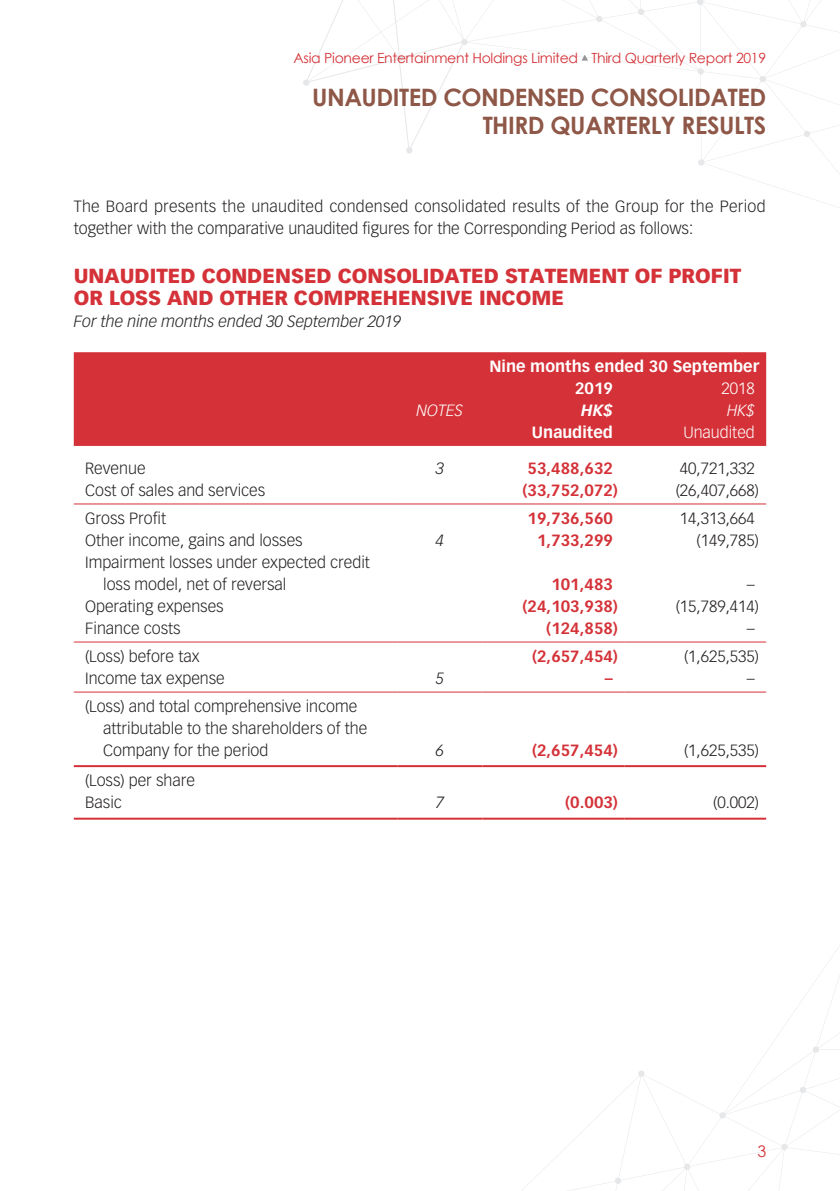
<style>
.page{position:relative;width:840px;height:1191px;background:#fff}
.page>*{position:absolute;margin:0;border:0;box-sizing:border-box;transform-origin:0 0}
.t1{font:700 24px/28px "Century Gothic";letter-spacing:-.02em;color:#8e5747;text-align:right}
.t2{font:900 20px/22px "Vectora LT Std";color:#d43238}
.t3{font:300 16px/22px "Vectora LT Std";color:#231f20}
.t4{font:700 16px "Vectora LT Std";color:#d43238}
.t5{font:italic 300 16px "Vectora LT Std";color:#231f20}
.t6{font:700 16px/22px "Vectora LT Std";color:#fff}
.t7{font:300 16px "Vectora LT Std";color:#fff}
.t8{font:italic 300 16px "Vectora LT Std";color:#fff}
.t9{font:italic 700 16px "Vectora LT Std";color:#fff}
.t10{font:16px "Century Gothic";color:#d43238}
.t11{font:14px "Century Gothic";letter-spacing:-.02em;color:#d43238}
</style>
<div class="page">
<svg style="left:521px;top:947px;width:318px;height:244px"></svg>
<div style="left:303px;top:79px;width:6px;height:7px;background:#e6e7e9;border-radius:50%"></div>
<svg style="left:305px;top:0;width:534px;height:208px"></svg>
<div style="left:74px;top:352px;width:691px;height:94px;background:#d43238"></div>
<hr style="left:74px;top:503px;width:323px;height:1px;background:#d43238">
<hr style="left:397px;top:503px;width:85px;height:1px;background:#d43238">
<hr style="left:482px;top:503px;width:142px;height:1px;background:#d43238">
<hr style="left:624px;top:503px;width:141px;height:1px;background:#d43238">
<hr style="left:74px;top:641px;width:323px;height:1px;background:#d43238">
<hr style="left:397px;top:641px;width:85px;height:1px;background:#d43238">
<hr style="left:482px;top:641px;width:142px;height:1px;background:#d43238">
<hr style="left:624px;top:641px;width:141px;height:1px;background:#d43238">
<hr style="left:74px;top:691px;width:323px;height:1px;background:#d43238">
<hr style="left:397px;top:691px;width:85px;height:1px;background:#d43238">
<hr style="left:482px;top:691px;width:142px;height:1px;background:#d43238">
<hr style="left:624px;top:691px;width:141px;height:1px;background:#d43238">
<hr style="left:74px;top:765px;width:323px;height:2px;background:#d43238">
<hr style="left:397px;top:765px;width:85px;height:2px;background:#d43238">
<hr style="left:482px;top:765px;width:142px;height:2px;background:#d43238">
<hr style="left:624px;top:765px;width:141px;height:2px;background:#d43238">
<hr style="left:74px;top:817px;width:323px;height:2px;background:#d43238">
<hr style="left:397px;top:817px;width:85px;height:2px;background:#d43238">
<hr style="left:482px;top:817px;width:142px;height:2px;background:#d43238">
<hr style="left:624px;top:817px;width:141px;height:2px;background:#d43238">
<p class="t11" style="left:293px;top:48px;width:474px">Asia Pioneer Entertainment Holdings Limited Third Quarterly Report 2019</p>
<h1 class="t1" style="left:312px;top:82px;width:455px">UNAUDITED CONDENSED CONSOLIDATED<br>THIRD QUARTERLY RESULTS</h1>
<p class="t3" style="left:74px;top:195px;width:693px">The Board presents the unaudited condensed consolidated results of the Group for the Period together with the comparative unaudited figures for the Corresponding Period as follows:</p>
<p class="t2" style="left:74px;top:265px;width:668px">UNAUDITED CONDENSED CONSOLIDATED STATEMENT OF PROFIT<br>OR LOSS AND OTHER COMPREHENSIVE INCOME</p>
<p class="t5" style="left:74px;top:312px;width:328px">For the nine months ended 30 September 2019</p>
<p class="t6" style="left:574px;top:355px;width:186px;text-indent:-86px">Nine months ended 30 September<br>2019</p>
<p class="t7" style="left:721px;top:378px;width:35px">2018</p>
<p class="t8" style="left:416px;top:400px;width:48px">NOTES</p>
<p class="t9" style="left:581px;top:400px;width:33px">HK$</p>
<p class="t8" style="left:726px;top:400px;width:29px">HK$</p>
<p class="t6" style="left:531px;top:421px;width:82px">Unaudited</p>
<p class="t7" style="left:683px;top:422px;width:73px">Unaudited</p>
<p class="t3" style="left:85px;top:457px;width:62px">Revenue</p>
<p class="t5" style="left:435px;top:458px;width:10px">3</p>
<p class="t4" style="left:527px;top:458px;width:87px">53,488,632</p>
<p class="t3" style="left:679px;top:457px;width:76px">40,721,332</p>
<p class="t3" style="left:85px;top:479px;width:181px">Cost of sales and services</p>
<p class="t4" style="left:522px;top:480px;width:97px">(33,752,072)</p>
<p class="t3" style="left:675px;top:479px;width:85px">(26,407,668)</p>
<p class="t3" style="left:85px;top:507px;width:82px">Gross Profit</p>
<p class="t4" style="left:527px;top:508px;width:87px">19,736,560</p>
<p class="t3" style="left:679px;top:507px;width:76px">14,313,664</p>
<p class="t3" style="left:85px;top:529px;width:219px">Other income, gains and losses</p>
<p class="t5" style="left:435px;top:530px;width:10px">4</p>
<p class="t4" style="left:537px;top:530px;width:77px">1,733,299</p>
<p class="t3" style="left:696px;top:529px;width:64px">(149,785)</p>
<p class="t3" style="left:103px;top:551px;width:268px;text-indent:-18px">Impairment losses under expected credit loss model, net of reversal</p>
<p class="t4" style="left:551px;top:574px;width:63px">101,483</p>
<p class="t3" style="left:746px;top:573px;width:9px">–</p>
<p class="t3" style="left:85px;top:595px;width:140px">Operating expenses</p>
<p class="t4" style="left:522px;top:596px;width:97px">(24,103,938)</p>
<p class="t3" style="left:675px;top:595px;width:85px">(15,789,414)</p>
<p class="t3" style="left:85px;top:617px;width:97px">Finance costs</p>
<p class="t4" style="left:546px;top:618px;width:73px">(124,858)</p>
<p class="t3" style="left:746px;top:617px;width:9px">–</p>
<p class="t3" style="left:85px;top:645px;width:116px">(Loss) before tax</p>
<p class="t4" style="left:531px;top:646px;width:87px">(2,657,454)</p>
<p class="t3" style="left:683px;top:645px;width:76px">(1,625,535)</p>
<p class="t3" style="left:85px;top:667px;width:141px">Income tax expense</p>
<p class="t5" style="left:435px;top:668px;width:10px">5</p>
<p class="t4" style="left:604px;top:668px;width:9px">–</p>
<p class="t3" style="left:746px;top:667px;width:9px">–</p>
<p class="t3" style="left:103px;top:695px;width:265px;text-indent:-18px">(Loss) and total comprehensive income attributable to the shareholders of the<br>Company for the period</p>
<p class="t5" style="left:435px;top:740px;width:10px">6</p>
<p class="t4" style="left:531px;top:740px;width:87px">(2,657,454)</p>
<p class="t3" style="left:683px;top:739px;width:76px">(1,625,535)</p>
<p class="t3" style="left:85px;top:770px;width:111px">(Loss) per share<br>Basic</p>
<p class="t5" style="left:435px;top:793px;width:10px">7</p>
<p class="t4" style="left:565px;top:793px;width:54px">(0.003)</p>
<p class="t3" style="left:712px;top:792px;width:47px">(0.002)</p>
<p class="t10" style="left:756px;top:1139px;width:10px">3</p>
</div>
